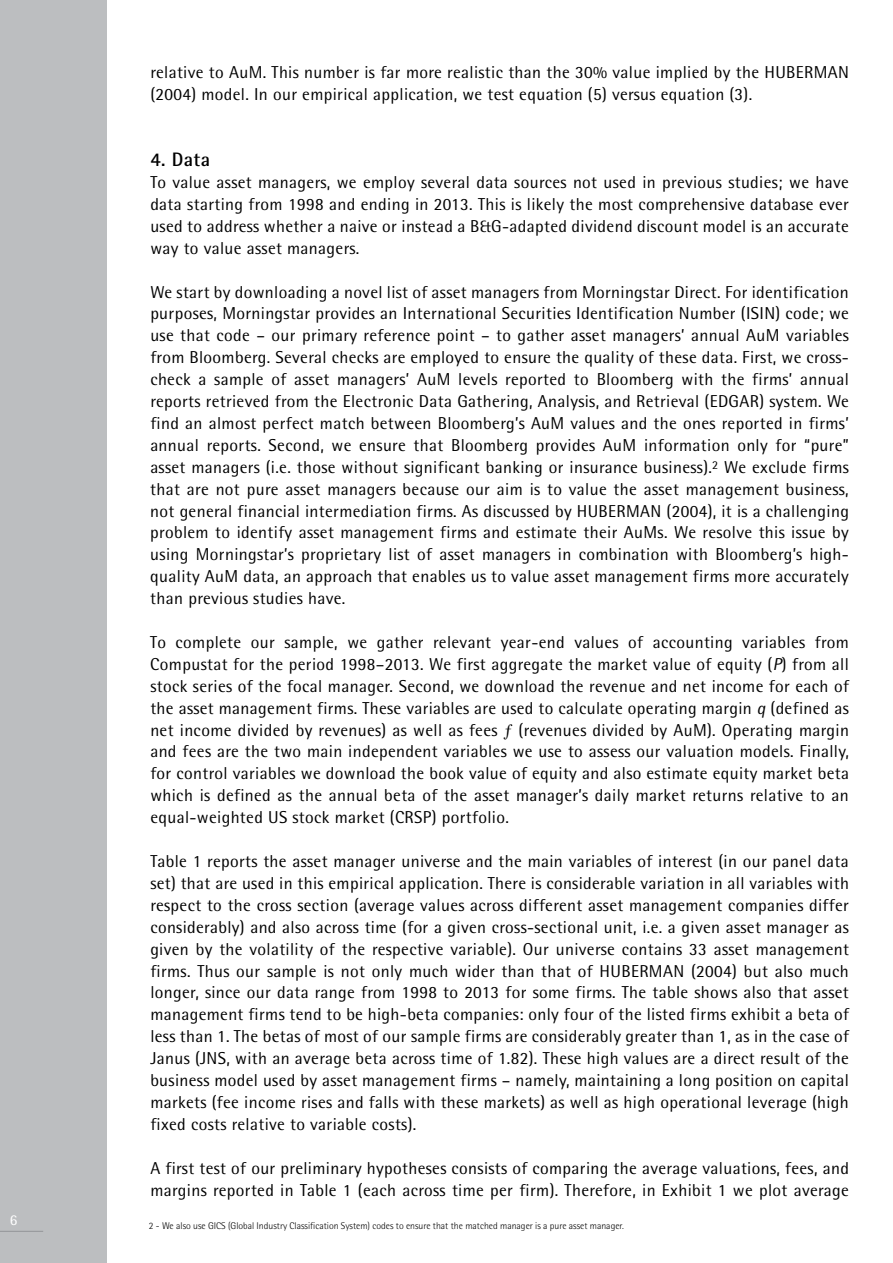
<style>
.page{position:relative;width:893px;height:1263px;background:#fff}
.page>*{position:absolute;margin:0;border:0;box-sizing:border-box;transform-origin:0 0}
.t1{font:700 19.5px "Rotis Semi Sans";color:#000}
.t2{font:17.25px/21.9px "Rotis Semi Sans";letter-spacing:.02em;color:#000;text-align:justify}
.t3{font:15px "Rotis Semi Sans";color:#fff}
.t4{font:300 9.75px "Rotis Semi Sans";color:#000}
.s1{font-style:italic}
</style>
<div class="page">
<hr style="left:892px;top:0;width:1px;height:1263px;background:#bcbec0">
<div style="left:0;top:0;width:106px;height:1263px;background:#bcbec0"></div>
<hr style="left:0;top:1231px;width:43px;height:1px;background:#939598">
<p class="t3" style="left:10px;top:1211px;width:9px">6</p>
<p class="t2" style="left:150px;top:62px;width:700px">relative to AuM. This number is far more realistic than the 30% value implied by the HUBERMAN (2004) model. In our empirical application, we test equation (5) versus equation (3).</p>
<p class="t1" style="left:150px;top:147px;width:61px">4. Data</p>
<p class="t2" style="left:150px;top:171px;width:700px">To value asset managers, we employ several data sources not used in previous studies; we have data starting from 1998 and ending in 2013. This is likely the most comprehensive database ever used to address whether a naive or instead a B&amp;G-adapted dividend discount model is an accurate way to value asset managers.</p>
<p class="t2" style="left:150px;top:281px;width:700px">We start by downloading a novel list of asset managers from Morningstar Direct. For identification purposes, Morningstar provides an International Securities Identification Number (ISIN) code; we use that code – our primary reference point – to gather asset managers’ annual AuM variables from Bloomberg. Several checks are employed to ensure the quality of these data. First, we cross&shy;check a sample of asset managers’ AuM levels reported to Bloomberg with the firms’ annual reports retrieved from the Electronic Data Gathering, Analysis, and Retrieval (EDGAR) system. We find an almost perfect match between Bloomberg’s AuM values and the ones reported in firms’ annual reports. Second, we ensure that Bloomberg provides AuM information only for “pure” asset managers (i.e. those without significant banking or insurance business).<sup>2</sup> We exclude firms that are not pure asset managers because our aim is to value the asset management business, not general financial intermediation firms. As discussed by HUBERMAN (2004), it is a challenging problem to identify asset management firms and estimate their AuMs. We resolve this issue by using Morningstar’s proprietary list of asset managers in combination with Bloomberg’s high&shy;quality AuM data, an approach that enables us to value asset management firms more accurately than previous studies have.</p>
<p class="t2" style="left:150px;top:631px;width:700px">To complete our sample, we gather relevant year-end values of accounting variables from Compustat for the period 1998–2013. We first aggregate the market value of equity (<span class="s1">P</span>) from all stock series of the focal manager. Second, we download the revenue and net income for each of the asset management firms. These variables are used to calculate operating margin <span class="s1">q</span> (defined as net income divided by revenues) as well as fees (revenues divided by AuM). Operating margin and fees are the two main independent variables we use to assess our valuation models. Finally, for control variables we download the book value of equity and also estimate equity market beta which is defined as the annual beta of the asset manager’s daily market returns relative to an equal-weighted US stock market (CRSP) portfolio.</p>
<p class="t2" style="left:150px;top:850px;width:700px">Table 1 reports the asset manager universe and the main variables of interest (in our panel data set) that are used in this empirical application. There is considerable variation in all variables with respect to the cross section (average values across different asset management companies differ considerably) and also across time (for a given cross-sectional unit, i.e. a given asset manager as given by the volatility of the respective variable). Our universe contains 33 asset management firms. Thus our sample is not only much wider than that of HUBERMAN (2004) but also much longer, since our data range from 1998 to 2013 for some firms. The table shows also that asset management firms tend to be high-beta companies: only four of the listed firms exhibit a beta of less than 1. The betas of most of our sample firms are considerably greater than 1, as in the case of Janus (JNS, with an average beta across time of 1.82). These high values are a direct result of the business model used by asset management firms – namely, maintaining a long position on capital markets (fee income rises and falls with these markets) as well as high operational leverage (high fixed costs relative to variable costs).</p>
<p class="t2" style="left:150px;top:1157px;width:700px">A first test of our preliminary hypotheses consists of comparing the average valuations, fees, and margins reported in Table 1 (each across time per firm). Therefore, in Exhibit 1 we plot average</p>
<p class="t4" style="left:149px;top:1220px;width:477px">2 - We also use GICS (Global Industry Classification System) codes to ensure that the matched manager is a pure asset manager.</p>
</div>
